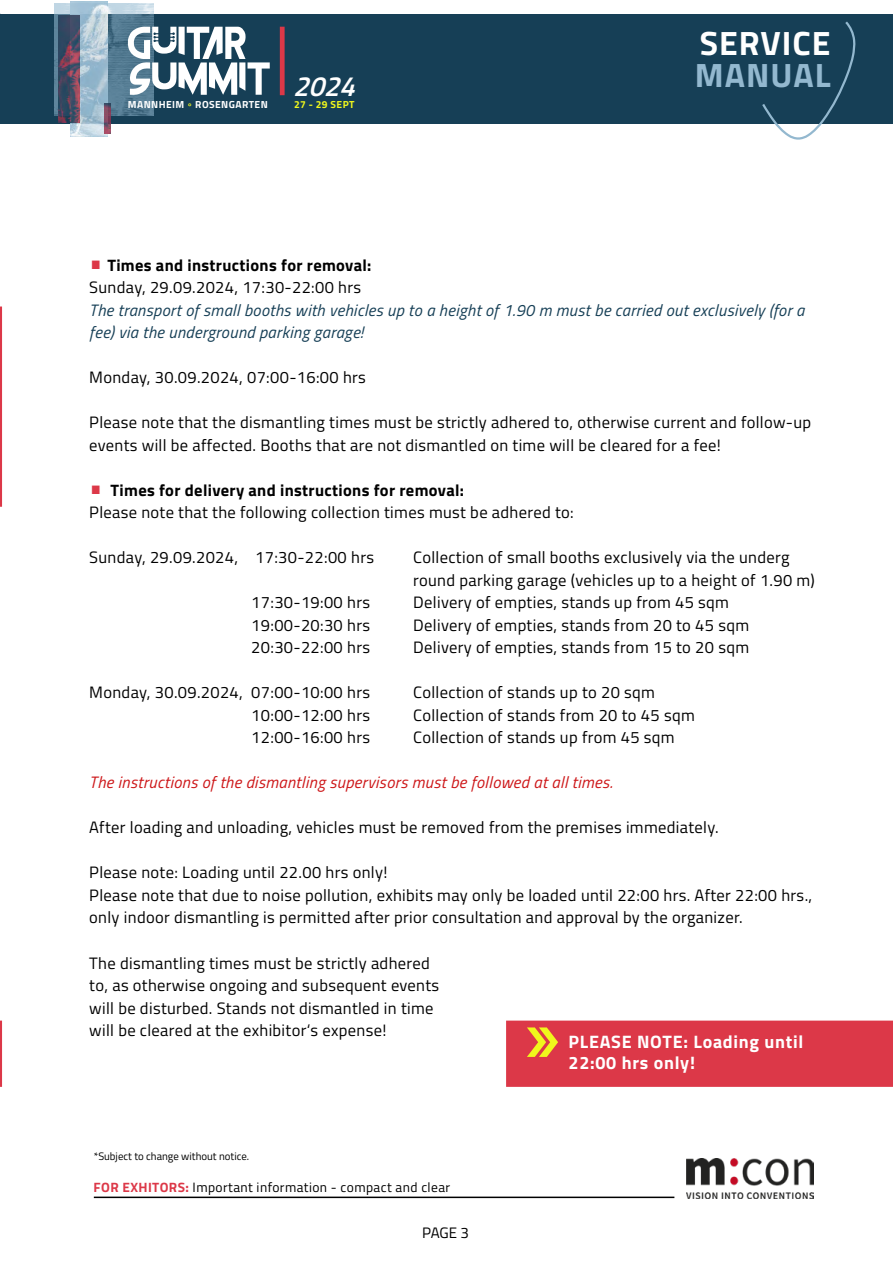
<style>
.page{position:relative;width:893px;height:1263px;background:#fff}
.page>*{position:absolute;margin:0;border:0;box-sizing:border-box;transform-origin:0 0}
.t1{font:700 33.75px "Titillium Web";letter-spacing:.03em;color:#fff}
.t2{font:700 33.75px "Titillium Web";letter-spacing:.03em;color:#93b8cf}
.t3{font:italic 600 27.9px "Titillium Web";color:#fff}
.t4{font:700 18px/21.8px "Titillium Web";letter-spacing:.04em;color:#fff}
.t5{font:16.5px/22.5px "Titillium Web";letter-spacing:.02em;color:#000}
.t6{font:italic 16.5px/22.5px "Titillium Web";letter-spacing:.02em;color:#163f56}
.t7{font:italic 16.5px "Titillium Web";letter-spacing:.02em;color:#cd1719}
.t8{font:15.15px "Titillium Web";color:#000}
.t9{font:13.5px "Titillium Web";letter-spacing:.03em;color:#000}
.t10{font:10.8px "Titillium Web";color:#000}
.t11{font:700 10.2px "Titillium Web";letter-spacing:.04em;color:#fff}
.t12{font:700 10.2px "Titillium Web";letter-spacing:.04em;color:#f0f71c}
.s1{font-weight:700;font-size:30px;color:#dc3848}
.s2{font-weight:700}
.s3{font-weight:700;color:#dc3848}
</style>
<div class="page">
<svg style="left:0;top:1020px;width:2px;height:67px"></svg>
<svg style="left:0;top:306px;width:2px;height:201px"></svg>
<div style="left:0;top:14px;width:893px;height:109px;background:#163f56"></div>
<img style="left:55px;top:4px;width:98px;height:111px">
<img style="left:71px;top:1px;width:37px;height:135px">
<img style="left:105px;top:103px;width:6px;height:30px">
<img style="left:58px;top:16px;width:21px;height:107px">
<svg style="left:128px;top:27px;width:142px;height:68px"></svg>
<div style="left:280px;top:27px;width:5px;height:68px;background:#dc3848"></div>
<svg style="left:760px;top:21px;width:96px;height:119px"></svg>
<div style="left:508px;top:1023px;width:383px;height:61px;background:#dc3848"></div>
<div style="left:506px;top:1020px;width:387px;height:67px;border:5px solid #dc3848"></div>
<svg style="left:527px;top:1027px;width:31px;height:30px"></svg>
<img style="left:686px;top:1158px;width:128px;height:40px">
<hr style="left:94px;top:1196px;width:580px;height:2px;background:#000">
<p class="t11" style="left:128px;top:96px;width:141px">MANNHEIM <sub>°</sub> ROSENGARTEN</p>
<h2 class="t3" style="left:293px;top:65px;width:73px">2024</h2>
<p class="t12" style="left:294px;top:96px;width:62px">27 - 29 SEPT</p>
<h1 class="t1" style="left:700px;top:18px;width:132px">SERVICE</h1>
<h1 class="t2" style="left:695px;top:50px;width:137px">MANUAL</h1>
<p class="t5" style="left:89px;top:253px;width:284px"><span class="s1">•</span> <span class="s2">Times and instructions for removal:<br></span>Sunday, 29.09.2024, 17:30-22:00 hrs</p>
<p class="t6" style="left:89px;top:298px;width:717px">The transport of small booths with vehicles up to a height of 1.90 m must be carried out exclusively (for a fee) via the underground parking garage!</p>
<p class="t5" style="left:89px;top:365px;width:278px">Monday, 30.09.2024, 07:00-16:00 hrs</p>
<p class="t5" style="left:89px;top:410px;width:723px">Please note that the dismantling times must be strictly adhered to, otherwise current and follow-up events will be affected. Booths that are not dismantled on time will be cleared for a fee!</p>
<p class="t5" style="left:89px;top:478px;width:486px"><span class="s1">•</span> <span class="s2">Times for delivery and instructions for removal:<br></span>Please note that the following collection times must be adhered to:</p>
<p class="t5" style="left:89px;top:545px;width:294px">Sunday, 29.09.2024, 17:30-22:00 hrs →</p>
<p class="t5" style="left:413px;top:545px;width:403px">Collection of small booths exclusively via the underg round parking garage (vehicles up to a height of 1.90 m)</p>
<p class="t5" style="left:251px;top:590px;width:128px">17:30-19:00 hrs →</p>
<p class="t5" style="left:413px;top:590px;width:317px">Delivery of empties, stands up from 45 sqm</p>
<p class="t5" style="left:251px;top:613px;width:128px">19:00-20:30 hrs →</p>
<p class="t5" style="left:413px;top:613px;width:337px">Delivery of empties, stands from 20 to 45 sqm</p>
<p class="t5" style="left:251px;top:636px;width:128px">20:30-22:00 hrs →</p>
<p class="t5" style="left:413px;top:636px;width:337px">Delivery of empties, stands from 15 to 20 sqm</p>
<p class="t5" style="left:89px;top:680px;width:290px">Monday, 30.09.2024, 07:00-10:00 hrs →</p>
<p class="t5" style="left:413px;top:680px;width:243px">Collection of stands up to 20 sqm</p>
<p class="t5" style="left:251px;top:703px;width:128px">10:00-12:00 hrs →</p>
<p class="t5" style="left:413px;top:703px;width:283px">Collection of stands from 20 to 45 sqm</p>
<p class="t5" style="left:251px;top:726px;width:128px">12:00-16:00 hrs →</p>
<p class="t5" style="left:413px;top:726px;width:263px">Collection of stands up from 45 sqm</p>
<p class="t7" style="left:89px;top:770px;width:525px">The instructions of the dismantling supervisors must be followed at all times.</p>
<p class="t5" style="left:89px;top:816px;width:631px">After loading and unloading, vehicles must be removed from the premises immediately.</p>
<p class="t5" style="left:89px;top:861px;width:724px">Please note: Loading until 22.00 hrs only!<br>Please note that due to noise pollution, exhibits may only be loaded until 22:00 hrs. After 22:00 hrs., only indoor dismantling is permitted after prior consultation and approval by the organizer.</p>
<p class="t5" style="left:89px;top:951px;width:351px">The dismantling times must be strictly adhered to, as otherwise ongoing and subsequent events will be disturbed. Stands not dismantled in time will be cleared at the exhibitor‘s expense!</p>
<p class="t4" style="left:569px;top:1029px;width:236px">PLEASE NOTE: Loading until<br>22:00 hrs only!</p>
<p class="t10" style="left:94px;top:1149px;width:157px">*Subject to change without notice.</p>
<p class="t9" style="left:94px;top:1177px;width:358px"><span class="s3">FOR EXHITORS:</span> Important information - compact and clear</p>
<p class="t8" style="left:422px;top:1221px;width:48px">PAGE 3</p>
</div>
